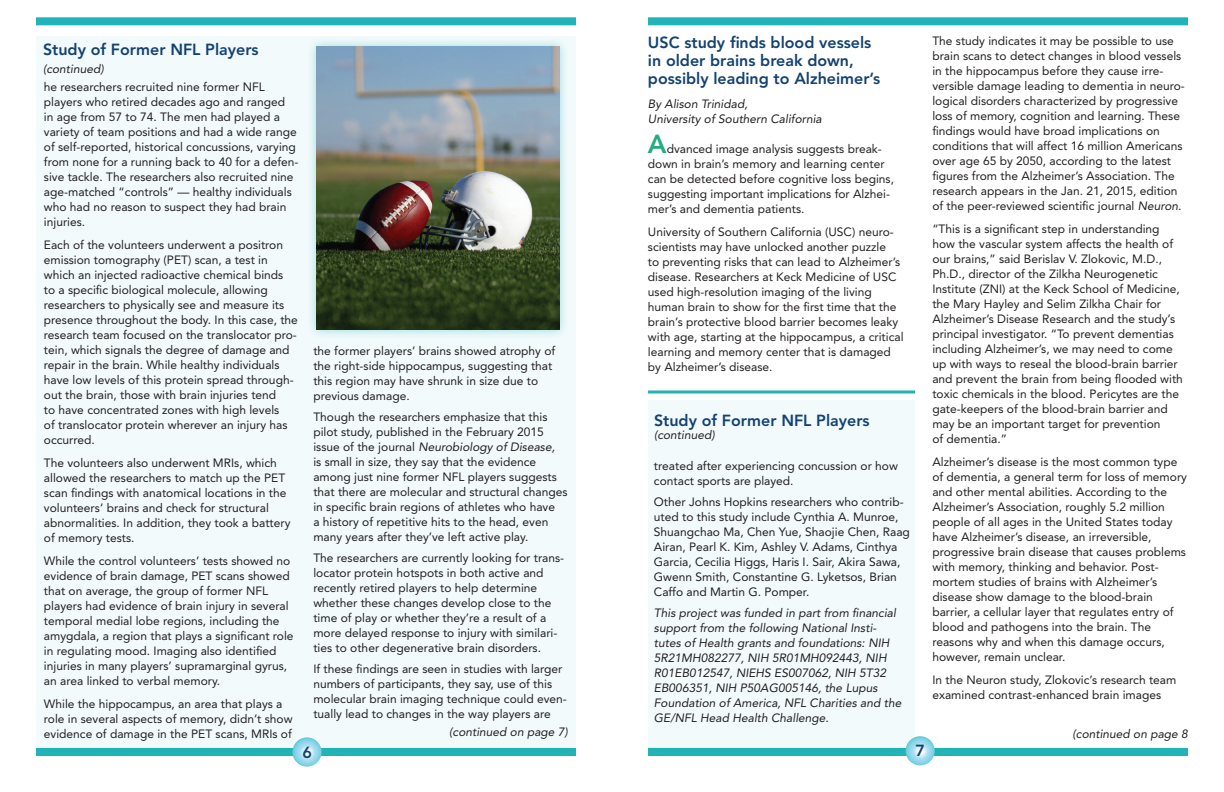
<style>
.page{position:relative;width:1224px;height:792px;background:#fff}
.page>*{position:absolute;margin:0;border:0;box-sizing:border-box;transform-origin:0 0}
.t1{font:800 16px/18px "Avenir LT Std";color:#144272}
.t2{font:12px/15px "Avenir";color:#231f20}
.t3{font:italic 12px/15px "Avenir";color:#231f20}
.s1{font-style:italic}
.s2{font-family:"Avenir LT Std";font-weight:800;font-size:26px;color:#24ac7c}
</style>
<div class="page">
<div style="left:648px;top:400px;width:267px;height:353px;background:#f2fafc"></div>
<div style="left:36px;top:36px;width:540px;height:715px;background:#f2fafc"></div>
<div style="left:648px;top:17px;width:540px;height:8px;background:#20b4b6"></div>
<div style="left:36px;top:17px;width:540px;height:8px;background:#20b4b6"></div>
<div style="left:648px;top:748px;width:540px;height:8px;background:#20b4b6"></div>
<div style="left:36px;top:748px;width:540px;height:8px;background:#20b4b6"></div>
<svg style="left:648px;top:390px;width:267px;height:4px"></svg>
<svg style="left:292px;top:737px;width:30px;height:30px"></svg>
<svg style="left:906px;top:736px;width:29px;height:29px"></svg>
<div style="left:306px;top:37px;width:264px;height:303px;background:#20b4b6;opacity:.45"></div>
<img style="left:316px;top:47px;width:243px;height:283px">
<h1 class="t1" style="left:43px;top:41px;width:217px">Study of Former NFL Players</h1>
<p class="t3" style="left:43px;top:61px;width:62px">(continued)</p>
<p class="t2" style="left:44px;top:80px;width:256px">he researchers recruited nine former NFL players who retired decades ago and ranged<br>in age from 57 to 74. The men had played a variety of team positions and had a wide range of self-reported, historical concussions, varying from none for a running back to 40 for a defen&shy;sive tackle. The researchers also recruited nine age-matched “controls” — healthy individuals who had no reason to suspect they had brain injuries.</p>
<p class="t2" style="left:44px;top:238px;width:255px">Each of the volunteers underwent a positron emission tomography (PET) scan, a test in which an injected radioactive chemical binds<br>to a specific biological molecule, allowing researchers to physically see and measure its presence throughout the body. In this case, the research team focused on the translocator pro&shy;tein, which signals the degree of damage and repair in the brain. While healthy individuals have low levels of this protein spread through&shy;out the brain, those with brain injuries tend<br>to have concentrated zones with high levels<br>of translocator protein wherever an injury has occurred.</p>
<p class="t2" style="left:44px;top:456px;width:248px">The volunteers also underwent MRIs, which allowed the researchers to match up the PET scan findings with anatomical locations in the volunteers’ brains and check for structural abnormalities. In addition, they took a battery of memory tests.</p>
<p class="t2" style="left:44px;top:554px;width:251px">While the control volunteers’ tests showed no evidence of brain damage, PET scans showed that on average, the group of former NFL players had evidence of brain injury in several temporal medial lobe regions, including the amygdala, a region that plays a significant role in regulating mood. Imaging also identified injuries in many players’ supramarginal gyrus, an area linked to verbal memory.</p>
<p class="t2" style="left:44px;top:697px;width:250px">While the hippocampus, an area that plays a role in several aspects of memory, didn’t show evidence of damage in the PET scans, MRIs of</p>
<p class="t2" style="left:313px;top:343px;width:243px">the former players’ brains showed atrophy of the right-side hippocampus, suggesting that this region may have shrunk in size due to previous damage.</p>
<p class="t2" style="left:313px;top:409px;width:256px">Though the researchers emphasize that this pilot study, published in the February 2015 issue of the journal <span class="s1">Neurobiology of Disease,<br></span>is small in size, they say that the evidence among just nine former NFL players suggests that there are molecular and structural changes in specific brain regions of athletes who have<br>a history of repetitive hits to the head, even many years after they’ve left active play.</p>
<p class="t2" style="left:313px;top:550px;width:252px">The researchers are currently looking for trans&shy;locator protein hotspots in both active and recently retired players to help determine whether these changes develop close to the time of play or whether they’re a result of a more delayed response to injury with similari&shy;ties to other degenerative brain disorders.</p>
<p class="t2" style="left:313px;top:661px;width:255px">If these findings are seen in studies with larger numbers of participants, they say, use of this molecular brain imaging technique could even&shy;tually lead to changes in the way players are</p>
<h1 class="t1" style="left:648px;top:34px;width:234px">USC study finds blood vessels in older brains break down, possibly leading to Alzheimer’s</h1>
<p class="t3" style="left:648px;top:96px;width:175px">By Alison Trinidad,<br>University of Southern California</p>
<p class="t2" style="left:648px;top:141px;width:248px"><span class="s2">A</span>dvanced image analysis suggests break&shy;down in brain’s memory and learning center can be detected before cognitive loss begins, suggesting important implications for Alzhei&shy;mer’s and dementia patients.</p>
<p class="t2" style="left:648px;top:224px;width:257px">University of Southern California (USC) neuro&shy;scientists may have unlocked another puzzle<br>to preventing risks that can lead to Alzheimer’s disease. Researchers at Keck Medicine of USC used high-resolution imaging of the living human brain to show for the first time that the brain’s protective blood barrier becomes leaky with age, starting at the hippocampus, a critical learning and memory center that is damaged by Alzheimer’s disease.</p>
<h1 class="t1" style="left:654px;top:411px;width:217px">Study of Former NFL Players</h1>
<p class="t3" style="left:654px;top:427px;width:62px">(continued)</p>
<p class="t2" style="left:654px;top:458px;width:245px">treated after experiencing concussion or how contact sports are played.</p>
<p class="t2" style="left:654px;top:494px;width:257px">Other Johns Hopkins researchers who contrib&shy;uted to this study include Cynthia A. Munroe, Shuangchao Ma, Chen Yue, Shaojie Chen, Raag Airan, Pearl K. Kim, Ashley V. Adams, Cinthya Garcia, Cecilia Higgs, Haris I. Sair, Akira Sawa, Gwenn Smith, Constantine G. Lyketsos, Brian Caffo and Martin G. Pomper.</p>
<p class="t3" style="left:654px;top:605px;width:249px">This project was funded in part from financial support from the following National Insti&shy;tutes of Health grants and foundations: NIH 5R21MH082277, NIH 5R01MH092443, NIH R01EB012547, NIEHS ES007062, NIH 5T32<br>EB006351, NIH P50AG005146, the Lupus Foundation of America, NFL Charities and the GE/NFL Head Health Challenge.</p>
<p class="t2" style="left:932px;top:33px;width:254px">The study indicates it may be possible to use brain scans to detect changes in blood vessels in the hippocampus before they cause irre&shy;versible damage leading to dementia in neuro&shy;logical disorders characterized by progressive loss of memory, cognition and learning. These findings would have broad implications on conditions that will affect 16 million Americans over age 65 by 2050, according to the latest figures from the Alzheimer’s Association. The research appears in the Jan. 21, 2015, edition of the peer-reviewed scientific journal <span class="s1">Neuron.</span></p>
<p class="t2" style="left:932px;top:221px;width:252px">“This is a significant step in understanding how the vascular system affects the health of our brains,” said Berislav V. Zlokovic, M.D., Ph.D., director of the Zilkha Neurogenetic Institute (ZNI) at the Keck School of Medicine, the Mary Hayley and Selim Zilkha Chair for Alzheimer’s Disease Research and the study’s principal investigator. “To prevent dementias including Alzheimer’s, we may need to come up with ways to reseal the blood-brain barrier and prevent the brain from being flooded with toxic chemicals in the blood. Pericytes are the gate-keepers of the blood-brain barrier and may be an important target for prevention<br>of dementia.”</p>
<p class="t2" style="left:932px;top:454px;width:256px">Alzheimer’s disease is the most common type of dementia, a general term for loss of memory and other mental abilities. According to the Alzheimer’s Association, roughly 5.2 million people of all ages in the United States today have Alzheimer’s disease, an irreversible, progressive brain disease that causes problems with memory, thinking and behavior. Post&shy;mortem studies of brains with Alzheimer’s disease show damage to the blood-brain barrier, a cellular layer that regulates entry of blood and pathogens into the brain. The reasons why and when this damage occurs, however, remain unclear.</p>
<p class="t2" style="left:932px;top:672px;width:245px">In the Neuron study, Zlokovic’s research team examined contrast-enhanced brain images</p>
<p class="t3" style="left:449px;top:724px;width:120px">(continued on page 7)</p>
<p class="t3" style="left:1073px;top:726px;width:117px">(continued on page 8</p>
<h1 class="t1" style="left:302px;top:743px;width:11px">6</h1>
<h1 class="t1" style="left:916px;top:742px;width:11px">7</h1>
</div>
